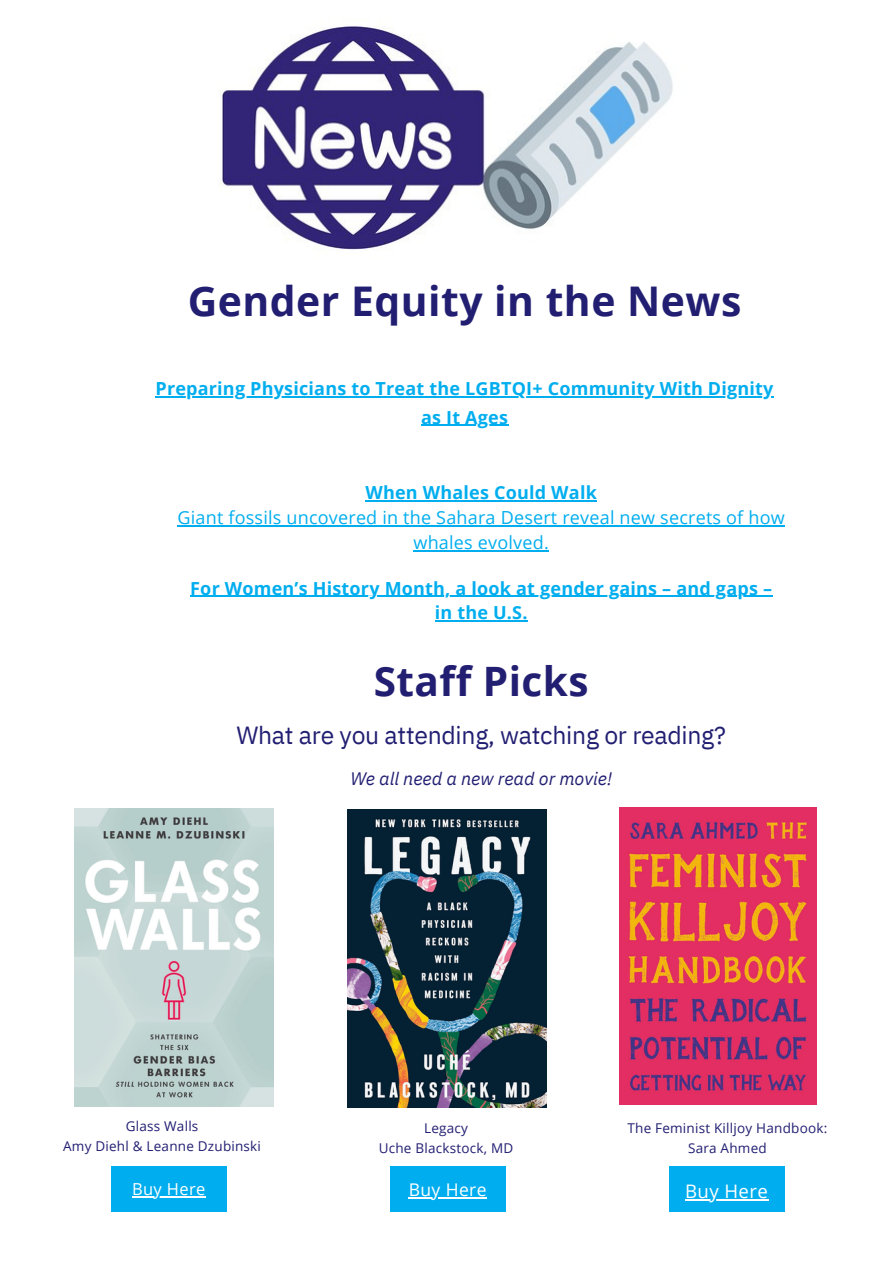
<style>
.page{position:relative;width:893px;height:1264px;background:#fff}
.page>*{position:absolute;margin:0;border:0;box-sizing:border-box;transform-origin:0 0}
.t1{font:700 40.95px "Open Sans";letter-spacing:.01em;color:#221f72}
.t2{font:700 40.5px "Open Sans";letter-spacing:.01em;color:#221f72}
.t3{font:24.75px "IBM Plex Sans";letter-spacing:-.01em;color:#221f72}
.t4{font:18.6px "Open Sans";letter-spacing:.02em;color:#fff}
.t5{font:700 18px/24.8px "Open Sans";letter-spacing:.01em;color:#00aeef;text-align:center}
.t6{font:18px/24.8px "Open Sans";letter-spacing:.01em;color:#00aeef;text-align:center}
.t7{font:italic 18px "IBM Plex Sans";color:#221f72}
.t8{font:17.55px "Open Sans";letter-spacing:.025em;color:#fff}
.t9{font:16.5px "Open Sans";letter-spacing:.025em;color:#fff}
.t10{font:13.5px/20.2px "Open Sans";letter-spacing:.015em;color:#221f72;text-align:center}
</style>
<div class="page">
<img style="left:220px;top:26px;width:453px;height:225px">
<div style="left:111px;top:1166px;width:116px;height:45px;background:#00aeef"></div>
<hr style="left:132px;top:1196px;width:74px;height:1px;background:#fff">
<div style="left:390px;top:1166px;width:115px;height:45px;background:#00aeef"></div>
<hr style="left:409px;top:1197px;width:78px;height:1px;background:#fff">
<div style="left:668px;top:1166px;width:116px;height:45px;background:#00aeef"></div>
<hr style="left:685px;top:1199px;width:83px;height:1px;background:#fff">
<img style="left:74px;top:808px;width:199px;height:298px">
<img style="left:348px;top:809px;width:198px;height:298px">
<img style="left:619px;top:807px;width:197px;height:297px">
<hr style="left:365px;top:500px;width:232px;height:1px;background:#00aeef">
<hr style="left:177px;top:525px;width:608px;height:1px;background:#00aeef">
<hr style="left:413px;top:550px;width:136px;height:1px;background:#00aeef">
<hr style="left:190px;top:596px;width:582px;height:1px;background:#00aeef">
<hr style="left:434px;top:620px;width:93px;height:1px;background:#00aeef">
<hr style="left:155px;top:396px;width:618px;height:2px;background:#00aeef">
<hr style="left:421px;top:425px;width:87px;height:1px;background:#00aeef">
<h1 class="t1" style="left:188px;top:273px;width:555px">Gender Equity in the News</h1>
<p class="t5" style="left:155px;top:374px;width:619px;line-height:28.2px">Preparing Physicians to Treat the LGBTQI+ Community With Dignity as It Ages</p>
<p class="t5" style="left:365px;top:480px;width:233px">When Whales Could Walk</p>
<p class="t6" style="left:177px;top:504px;width:608px">Giant fossils uncovered in the Sahara Desert reveal new secrets of how whales evolved.</p>
<p class="t5" style="left:190px;top:575px;width:583px">For Women’s History Month, a look at gender gains – and gaps – in the U.S.</p>
<h2 class="t2" style="left:374px;top:652px;width:216px">Staff Picks</h2>
<h3 class="t3" style="left:236px;top:718px;width:491px">What are you attending, watching or reading?</h3>
<p class="t7" style="left:350px;top:766px;width:263px">We all need a new read or movie!</p>
<p class="t10" style="left:63px;top:1115px;width:199px">Glass Walls<br>Amy Diehl &amp; Leanne Dzubinski</p>
<p class="t10" style="left:378px;top:1117px;width:136px">Legacy<br>Uche Blackstock, MD</p>
<p class="t10" style="left:627px;top:1117px;width:201px">The Feminist Killjoy Handbook:<br>Sara Ahmed</p>
<p class="t9" style="left:132px;top:1177px;width:75px">Buy Here</p>
<p class="t8" style="left:409px;top:1177px;width:79px">Buy Here</p>
<p class="t4" style="left:685px;top:1178px;width:84px">Buy Here</p>
</div>
